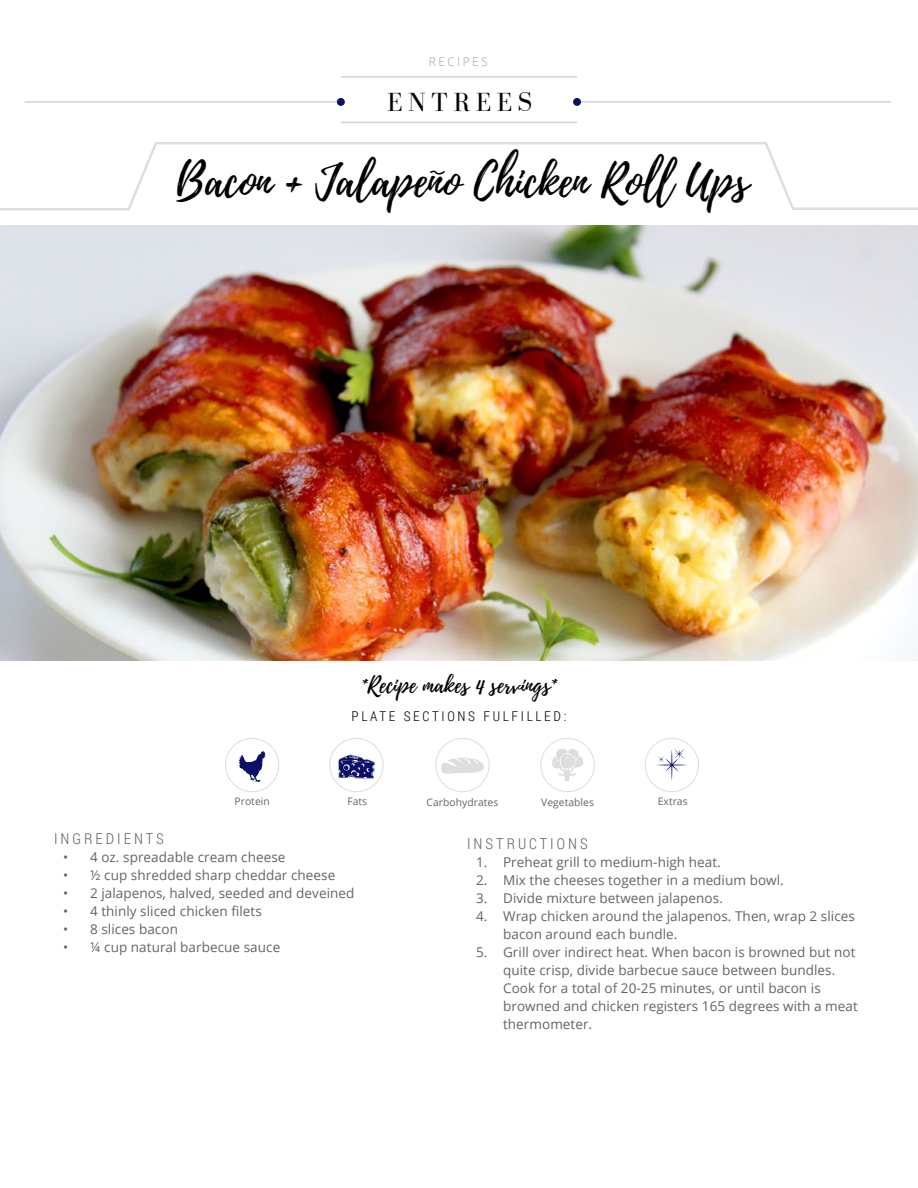
<style>
.page{position:relative;width:918px;height:1188px;background:#fff}
.page>*{position:absolute;margin:0;border:0;box-sizing:border-box;transform-origin:0 0}
.t1{font:45px "Playlist Script";color:#000}
.t2{font:27px "Bodoni FLF";letter-spacing:.2em;color:#000}
.t3{font:22.5px "Playlist Script";color:#000}
.t4{font:300 15px "Roboto Condensed";letter-spacing:.2em;color:#626466}
.t5{font:13.5px/18px "Open Sans";letter-spacing:.005em;color:#626466}
.t6{font:300 13.5px "Roboto Condensed";letter-spacing:.2em;color:#000}
.t7{font:300 12px "Open Sans";letter-spacing:.2em;color:#9d9fa2}
.t8{font:10.35px "Open Sans";letter-spacing:.005em;color:#626466}
</style>
<div class="page">
<svg style="left:0;top:142px;width:918px;height:69px"></svg>
<hr style="left:573px;top:101px;width:318px;height:2px;background:#d1d3d4">
<hr style="left:25px;top:101px;width:316px;height:2px;background:#d1d3d4">
<div style="left:573px;top:98px;width:8px;height:8px;background:#0b0f66;border-radius:50%"></div>
<div style="left:337px;top:98px;width:8px;height:8px;background:#0b0f66;border-radius:50%"></div>
<hr style="left:341px;top:76px;width:236px;height:2px;background:#d1d3d4">
<hr style="left:341px;top:122px;width:236px;height:1px;background:#d1d3d4">
<img style="left:0;top:225px;width:918px;height:436px">
<div style="left:435px;top:738px;width:55px;height:54px;border:1px solid #dcddde;border-radius:50%"></div>
<svg style="left:441px;top:757px;width:43px;height:17px"></svg>
<div style="left:541px;top:738px;width:54px;height:54px;border:1px solid #dcddde;border-radius:50%"></div>
<svg style="left:552px;top:749px;width:31px;height:32px"></svg>
<div style="left:225px;top:738px;width:54px;height:54px;border:1px solid #dcddde;border-radius:50%"></div>
<svg style="left:239px;top:751px;width:26px;height:31px"></svg>
<div style="left:329px;top:738px;width:54px;height:54px;border:1px solid #dcddde;border-radius:50%"></div>
<svg style="left:338px;top:755px;width:36px;height:23px"></svg>
<div style="left:645px;top:738px;width:54px;height:54px;border:1px solid #dcddde;border-radius:50%"></div>
<svg style="left:657px;top:749px;width:30px;height:31px"></svg>
<svg style="left:429px;top:170px;width:17px;height:8px"></svg>
<p class="t7" style="left:429px;top:53px;width:60px">REcIpES</p>
<h2 class="t2" style="left:387px;top:87px;width:146px">ENTREES</h2>
<h1 class="t1" style="left:176px;top:149px;width:574px">Bacon + Jalapeno Chicken Roll Ups</h1>
<h3 class="t3" style="left:361px;top:669px;width:197px">*Recipe makes 4 servings*</h3>
<p class="t6" style="left:352px;top:707px;width:216px">PLATE SECTIONS FULFILLED:</p>
<p class="t8" style="left:235px;top:794px;width:37px">Protein</p>
<p class="t8" style="left:347px;top:794px;width:21px">Fats</p>
<p class="t8" style="left:427px;top:795px;width:73px">Carbohydrates</p>
<p class="t8" style="left:541px;top:795px;width:54px">Vegetables</p>
<p class="t8" style="left:658px;top:794px;width:31px">Extras</p>
<p class="t4" style="left:54px;top:828px;width:111px">INGREDIENTS</p>
<p class="t5" style="left:63px;top:847px;width:224px">• 4 oz. spreadable cream cheese</p>
<p class="t5" style="left:63px;top:865px;width:274px">• ½ cup shredded sharp cheddar cheese</p>
<p class="t5" style="left:63px;top:883px;width:293px">• 2 jalapenos, halved, seeded and deveined</p>
<p class="t5" style="left:63px;top:901px;width:200px">• 4 thinly sliced chicken filets</p>
<p class="t5" style="left:63px;top:919px;width:116px">• 8 slices bacon</p>
<p class="t5" style="left:63px;top:937px;width:219px">• ¼ cup natural barbecue sauce</p>
<p class="t4" style="left:467px;top:833px;width:122px">INSTRUCTIONS</p>
<p class="t5" style="left:476px;top:852px;width:246px">1. Preheat grill to medium-high heat.</p>
<p class="t5" style="left:476px;top:870px;width:309px">2. Mix the cheeses together in a medium bowl.</p>
<p class="t5" style="left:476px;top:888px;width:248px">3. Divide mixture between jalapenos.</p>
<p class="t5" style="left:503px;top:906px;width:353px;text-indent:-27px">4. Wrap chicken around the jalapenos. Then, wrap 2 slices bacon around each bundle.</p>
<p class="t5" style="left:503px;top:942px;width:356px;text-indent:-27px">5. Grill over indirect heat. When bacon is browned but not quite crisp, divide barbecue sauce between bundles.<br>Cook for a total of 20-25 minutes, or until bacon is browned and chicken registers 165 degrees with a meat thermometer.</p>
</div>
